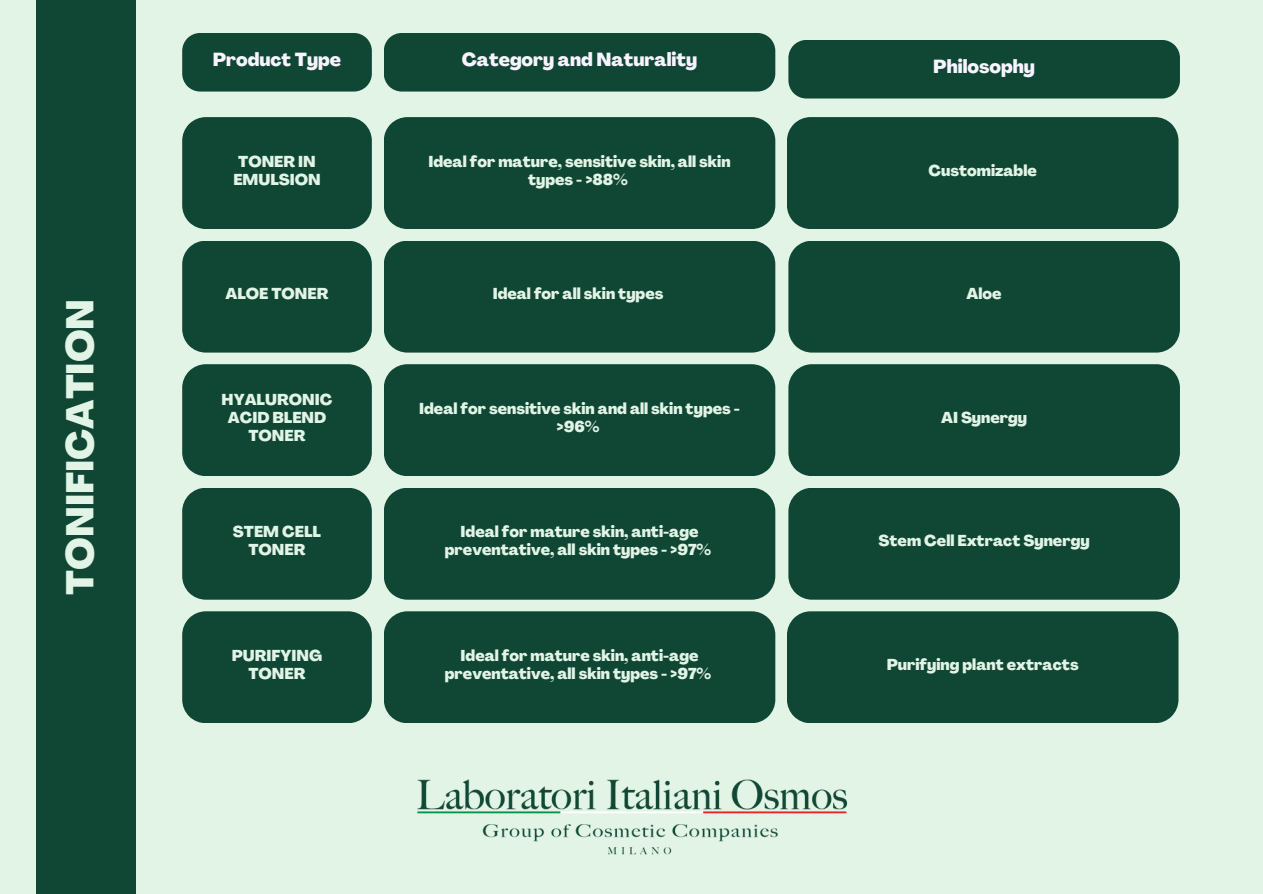
<style>
.page{position:relative;width:1263px;height:894px;background:#fff}
.page>*{position:absolute;margin:0;border:0;box-sizing:border-box;transform-origin:0 0}
.t1{font:800 37.95px "Agrandir";color:#e2f4e6}
.t2{font:800 18.6px "Agrandir";color:#f7f3ff}
.t3{font:800 15.45px/18px "Agrandir";color:#e2f4e6;text-align:center}
</style>
<div class="page">
<div style="left:0;top:0;width:1263px;height:893px;background:#e2f4e6"></div>
<div style="left:36px;top:0;width:99px;height:893px;background:#104734"></div>
<div style="left:182px;top:117px;width:190px;height:112px;background:#104734"></div>
<div style="left:384px;top:117px;width:391px;height:112px;background:#104734"></div>
<div style="left:787px;top:117px;width:391px;height:112px;background:#104734"></div>
<div style="left:182px;top:241px;width:190px;height:111px;background:#104734"></div>
<div style="left:384px;top:241px;width:391px;height:111px;background:#104734"></div>
<div style="left:788px;top:241px;width:392px;height:111px;background:#104734"></div>
<div style="left:182px;top:364px;width:190px;height:112px;background:#104734"></div>
<div style="left:384px;top:364px;width:391px;height:112px;background:#104734"></div>
<div style="left:788px;top:364px;width:392px;height:112px;background:#104734"></div>
<div style="left:182px;top:488px;width:190px;height:111px;background:#104734"></div>
<div style="left:384px;top:488px;width:391px;height:111px;background:#104734"></div>
<div style="left:788px;top:488px;width:392px;height:111px;background:#104734"></div>
<div style="left:182px;top:611px;width:190px;height:112px;background:#104734"></div>
<div style="left:384px;top:611px;width:391px;height:112px;background:#104734"></div>
<div style="left:787px;top:611px;width:391px;height:112px;background:#104734"></div>
<div style="left:182px;top:33px;width:190px;height:58px;background:#104734"></div>
<div style="left:384px;top:33px;width:391px;height:58px;background:#104734"></div>
<div style="left:788px;top:40px;width:392px;height:58px;background:#104734"></div>
<img style="left:417px;top:779px;width:431px;height:76px">
<h1 class="t1" style="left:65px;top:594px;width:297px;rotate:-90deg">TONIFICATION</h1>
<p class="t2" style="left:213px;top:52px;width:130px">Product Type</p>
<p class="t2" style="left:462px;top:52px;width:237px">Category and Naturality</p>
<p class="t2" style="left:933px;top:59px;width:103px">Philosophy</p>
<h2 class="t3" style="left:233px;top:154px;width:89px">TONER IN<br>EMULSION</h2>
<h3 class="t3" style="left:428px;top:154px;width:304px">Ideal for mature, sensitive skin, all skin types - &gt;88%</h3>
<h3 class="t3" style="left:929px;top:163px;width:110px">Customizable</h3>
<h3 class="t3" style="left:225px;top:286px;width:104px">ALOE TONER</h3>
<h3 class="t3" style="left:493px;top:286px;width:172px">Ideal for all skin types</h3>
<h3 class="t3" style="left:967px;top:286px;width:37px">Aloe</h3>
<h2 class="t3" style="left:222px;top:392px;width:112px">HYALURONIC<br>ACID BLEND<br>TONER</h2>
<p class="t3" style="left:419px;top:401px;width:322px">Ideal for sensitive skin and all skin types - &gt;96%</p>
<p class="t3" style="left:941px;top:410px;width:88px">AI Synergy</p>
<p class="t3" style="left:233px;top:524px;width:90px">STEM CELL<br>TONER</p>
<p class="t3" style="left:445px;top:524px;width:268px">Ideal for mature skin, anti-age preventative, all skin types - &gt;97%</p>
<p class="t3" style="left:879px;top:533px;width:213px">Stem Cell Extract Synergy</p>
<h2 class="t3" style="left:232px;top:647px;width:92px">PURIFYING<br>TONER</h2>
<p class="t3" style="left:445px;top:647px;width:268px">Ideal for mature skin, anti-age preventative, all skin types - &gt;97%</p>
<p class="t3" style="left:887px;top:656px;width:193px">Purifying plant extracts</p>
</div>
